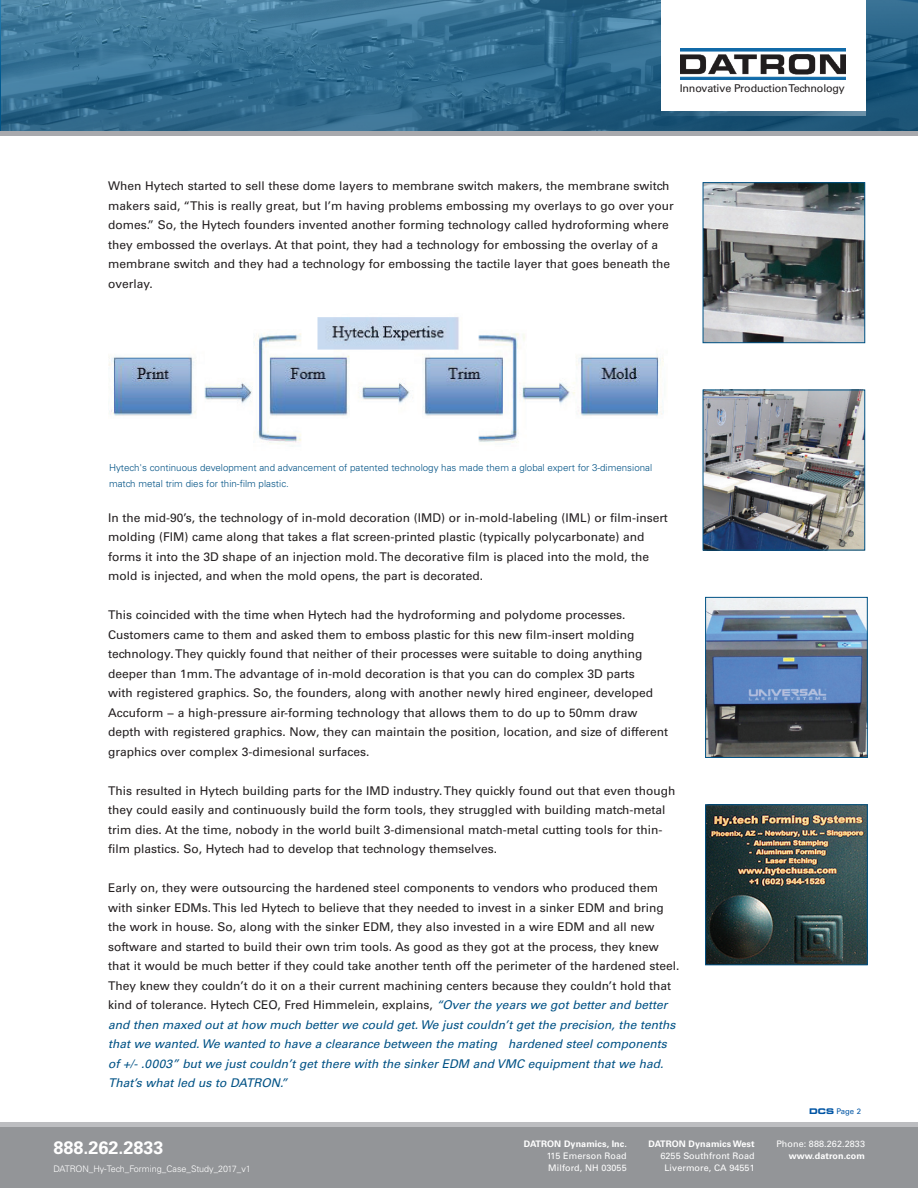
<style>
.page{position:relative;width:918px;height:1188px;background:#fff}
.page>*{position:absolute;margin:0;border:0;box-sizing:border-box;transform-origin:0 0}
.t1{font:700 18px "Univers LT";color:#fff}
.t2{font:12px/19.5px "Univers";color:#231f20}
.t3{font:10.8px "Univers LT";letter-spacing:-.015em;color:#231f20}
.t4{font:300 9.75px/16.5px "Univers";color:#005285}
.t5{font:9px/12px "Univers LT";letter-spacing:.01em;color:#fff}
.t6{font:700 9px "Univers LT";letter-spacing:.01em;color:#fff}
.t7{font:300 9px "Univers";color:#fff}
.t8{font:7.8px "Univers";color:#0155a5}
.s1{font-style:italic;color:#005285}
.s2{font-family:"Eurostile Bold Extended Two"}
</style>
<div class="page">
<div style="left:0;top:131px;width:918px;height:5px;background:#a8a9ad"></div>
<img style="left:1px;top:0;width:917px;height:131px">
<div style="left:661px;top:0;width:204px;height:111px;background:#fff"></div>
<svg style="left:661px;top:111px;width:204px;height:5px"></svg>
<img style="left:681px;top:49px;width:165px;height:31px">
<div style="left:1px;top:1122px;width:917px;height:66px;background:#939598"></div>
<hr style="left:0;top:1122px;width:918px;height:4px;background:#bcbdc0">
<img style="left:705px;top:184px;width:158px;height:157px">
<div style="left:703px;top:182px;width:162px;height:161px;border:1px solid #005285"></div>
<img style="left:705px;top:392px;width:158px;height:156px">
<div style="left:703px;top:390px;width:162px;height:160px;border:1px solid #005285"></div>
<img style="left:707px;top:599px;width:159px;height:157px">
<div style="left:705px;top:597px;width:163px;height:161px;border:1px solid #005285"></div>
<img style="left:707px;top:806px;width:159px;height:157px">
<div style="left:705px;top:804px;width:163px;height:161px;border:1px solid #005285"></div>
<img style="left:108px;top:317px;width:556px;height:127px">
<p class="t3" style="left:680px;top:82px;width:167px">Innovative Production Technology</p>
<p class="t2" style="left:108px;top:177px;width:567px">When Hytech started to sell these dome layers to membrane switch makers, the membrane switch makers said, “This is really great, but I’m having problems embossing my overlays to go over your domes.” So, the Hytech founders invented another forming technology called hydroforming where they embossed the overlays. At that point, they had a technology for embossing the overlay of a membrane switch and they had a technology for embossing the tactile layer that goes beneath the overlay.</p>
<p class="t4" style="left:109px;top:459px;width:545px">Hytech's continuous development and advancement of patented technology has made them a global expert for 3-dimensional match metal trim dies for thin-film plastic.</p>
<p class="t2" style="left:108px;top:508px;width:561px">In the mid-90’s, the technology of in-mold decoration (IMD) or in-mold-labeling (IML) or film-insert molding (FIM) came along that takes a flat screen-printed plastic (typically polycarbonate) and forms it into the 3D shape of an injection mold. The decorative film is placed into the mold, the mold is injected, and when the mold opens, the part is decorated.</p>
<p class="t2" style="left:108px;top:606px;width:561px">This coincided with the time when Hytech had the hydroforming and polydome processes.<br>Customers came to them and asked them to emboss plastic for this new film-insert molding technology. They quickly found that neither of their processes were suitable to doing anything deeper than 1mm. The advantage of in-mold decoration is that you can do complex 3D parts<br>with registered graphics. So, the founders, along with another newly hired engineer, developed Accuform − a high-pressure air-forming technology that allows them to do up to 50mm draw depth with registered graphics. Now, they can maintain the position, location, and size of different graphics over complex 3-dimesional surfaces.</p>
<p class="t2" style="left:108px;top:781px;width:569px">This resulted in Hytech building parts for the IMD industry. They quickly found out that even though they could easily and continuously build the form tools, they struggled with building match-metal trim dies. At the time, nobody in the world built 3-dimensional match-metal cutting tools for thin&shy;film plastics. So, Hytech had to develop that technology themselves.</p>
<p class="t2" style="left:108px;top:879px;width:573px">Early on, they were outsourcing the hardened steel components to vendors who produced them with sinker EDMs. This led Hytech to believe that they needed to invest in a sinker EDM and bring the work in house. So, along with the sinker EDM, they also invested in a wire EDM and all new software and started to build their own trim tools. As good as they got at the process, they knew that it would be much better if they could take another tenth off the perimeter of the hardened steel.<br>They knew they couldn’t do it on a their current machining centers because they couldn’t hold that kind of tolerance. Hytech CEO, Fred Himmelein, explains, <span class="s1">“Over the years we got better and better and then maxed out at how much better we could get. We just couldn’t get the precision, the tenths that we wanted. We wanted to have a clearance between the mating hardened steel components of +/- .0003” but we just couldn’t get there with the sinker EDM and VMC equipment that we had.<br>That’s what led us to DATRON.”</span></p>
<p class="t8" style="left:809px;top:1107px;width:53px"><span class="s2">DCS</span> Page 2</p>
<h1 class="t1" style="left:53px;top:1137px;width:112px">888.262.2833</h1>
<p class="t7" style="left:53px;top:1163px;width:199px">DATRON_Hy-Tech_Forming_Case_Study_2017_v1</p>
<p class="t6" style="left:524px;top:1139px;width:105px">DATRON Dynamics, Inc.</p>
<p class="t5" style="left:547px;top:1150px;width:82px">115 Emerson Road<br>Milford, NH 03055</p>
<p class="t6" style="left:648px;top:1139px;width:108px">DATRON Dynamics West</p>
<p class="t5" style="left:660px;top:1150px;width:96px;text-align:center">6255 Southfront Road<br>Livermore, CA 94551</p>
<p class="t5" style="left:776px;top:1138px;width:90px">Phone: 888.262.2833</p>
<p class="t6" style="left:789px;top:1151px;width:78px">www.datron.com</p>
</div>
